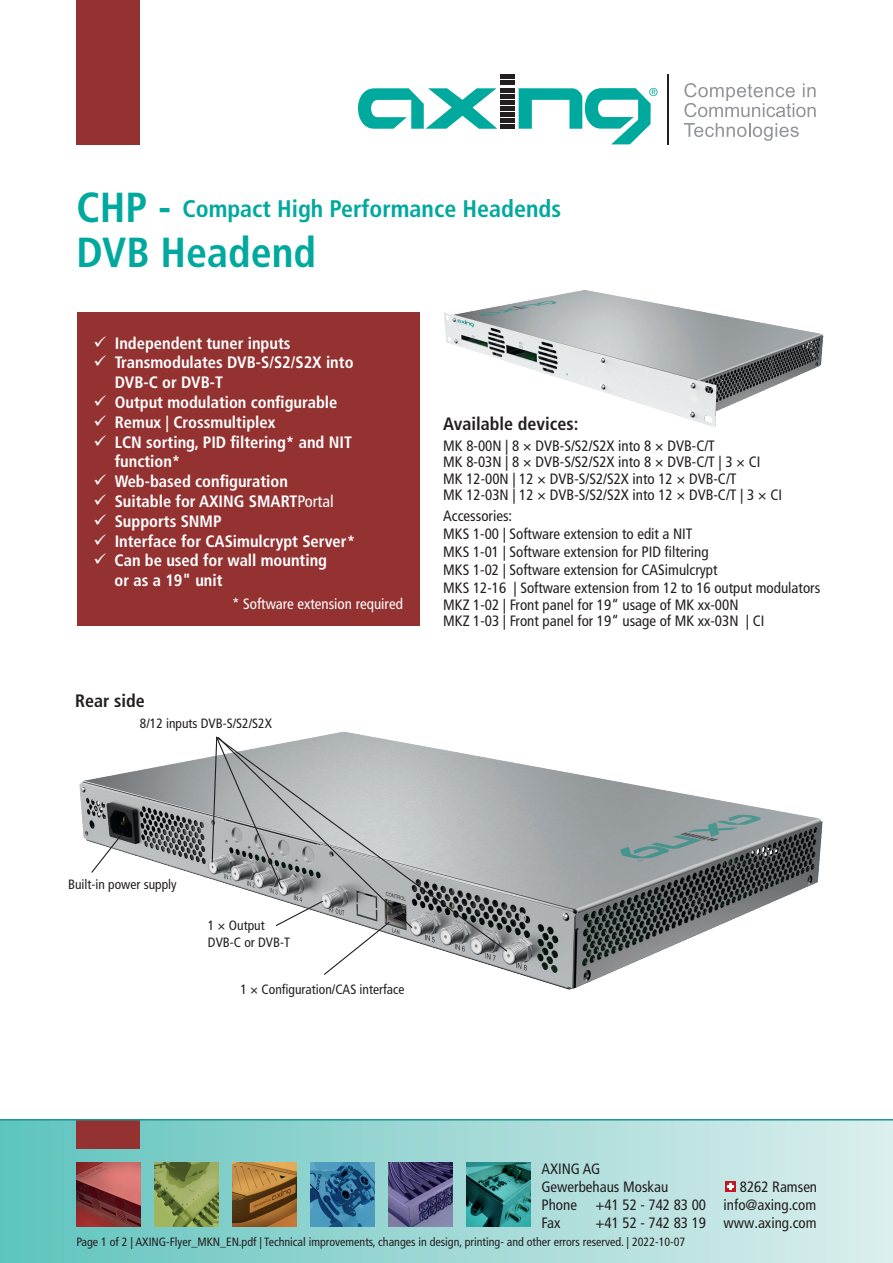
<style>
.page{position:relative;width:893px;height:1263px;background:#fff}
.page>*{position:absolute;margin:0;border:0;box-sizing:border-box;transform-origin:0 0}
.t1{font:700 condensed 42px "Frutiger LT Pro";color:#00a99d}
.t2{font:700 condensed 24px "Frutiger LT Pro";color:#00a99d}
.t3{font:700 condensed 18px "Frutiger LT Pro";color:#231f20}
.t4{font:700 condensed 16.5px/19.8px "Frutiger LT Pro";color:#fff}
.t5{font:condensed 15px/18px "Frutiger LT Pro";color:#231f20}
.t6{font:condensed 15px "Frutiger LT Pro";color:#fff}
.t7{font:condensed 13.5px/16.2px "Frutiger LT Pro";color:#231f20}
.t8{font:condensed 12px "Frutiger LT Pro";color:#231f20}
.s1{font-size:42px}
.s2{font-weight:400}
</style>
<div class="page">
<img style="left:79px;top:731px;width:744px;height:259px">
<div style="left:77px;top:313px;width:342px;height:313px;background:#943232"></div>
<img style="left:444px;top:290px;width:379px;height:137px">
<svg style="left:90px;top:831px;width:34px;height:43px"></svg>
<svg style="left:211px;top:736px;width:203px;height:240px"></svg>
<svg style="left:215px;top:735px;width:294px;height:218px"></svg>
<svg style="left:0;top:1120px;width:893px;height:143px"></svg>
<svg style="left:358px;top:88px;width:139px;height:41px"></svg>
<div style="left:500px;top:124px;width:15px;height:5px;background:#231f20"></div>
<hr style="left:500px;top:118px;width:15px;height:4px;background:#231f20">
<hr style="left:500px;top:112px;width:15px;height:4px;background:#231f20">
<hr style="left:500px;top:106px;width:15px;height:4px;background:#231f20">
<hr style="left:500px;top:100px;width:15px;height:4px;background:#231f20">
<hr style="left:500px;top:94px;width:15px;height:4px;background:#231f20">
<hr style="left:500px;top:88px;width:15px;height:4px;background:#231f20">
<hr style="left:500px;top:80px;width:14px;height:4px;background:#231f20">
<hr style="left:500px;top:74px;width:14px;height:4px;background:#231f20">
<svg style="left:519px;top:88px;width:138px;height:56px"></svg>
<hr style="left:667px;top:74px;width:1px;height:70px;background:#231f20">
<svg style="left:684px;top:83px;width:132px;height:34px"></svg>
<svg style="left:684px;top:123px;width:115px;height:18px"></svg>
<div style="left:725px;top:1181px;width:10px;height:11px;background:#c41624"></div>
<svg style="left:727px;top:1183px;width:6px;height:7px"></svg>
<div style="left:77px;top:0;width:63px;height:145px;background:#943232"></div>
<div style="left:77px;top:1119px;width:63px;height:29px;background:#943232"></div>
<img style="left:466px;top:1162px;width:64px;height:64px">
<img style="left:232px;top:1162px;width:64px;height:64px">
<img style="left:154px;top:1162px;width:64px;height:64px">
<img style="left:310px;top:1162px;width:64px;height:64px">
<img style="left:388px;top:1162px;width:64px;height:64px">
<img style="left:77px;top:1162px;width:63px;height:64px">
<hr style="left:0;top:1119px;width:893px;height:1px;background:#1d9591">
<h2 class="t2" style="left:77px;top:195px;width:486px"><span class="s1">CHP -</span> Compact High Performance Headends</h2>
<h1 class="t1" style="left:77px;top:227px;width:241px">DVB Headend</h1>
<p class="t4" style="left:115px;top:333px;width:242px">Independent tuner inputs<br>Transmodulates DVB-S/S2/S2X into<br>DVB-C or DVB-T<br>Output modulation configurable<br>Remux | Crossmultiplex<br>LCN sorting, PID filtering* and NIT function*<br>Web-based configuration<br>Suitable for AXING SMART<span class="s2">Portal<br></span>Supports SNMP<br>Interface for CASimulcrypt Server*<br>Can be used for wall mounting<br>or as a 19" unit</p>
<p class="t6" style="left:232px;top:595px;width:172px">* Software extension required</p>
<p class="t3" style="left:75px;top:690px;width:71px">Rear side</p>
<p class="t7" style="left:140px;top:715px;width:134px">8/12 inputs DVB-S/S2/S2X</p>
<p class="t3" style="left:443px;top:413px;width:137px">Available devices:</p>
<p class="t5" style="left:443px;top:437px;width:340px;line-height:16.5px">MK 8-00N | 8 × DVB-S/S2/S2X into 8 × DVB-C/T<br>MK 8-03N | 8 × DVB-S/S2/S2X into 8 × DVB-C/T | 3 × CI MK 12-00N | 12 × DVB-S/S2/S2X into 12 × DVB-C/T<br>MK 12-03N | 12 × DVB-S/S2/S2X into 12 × DVB-C/T | 3 × CI</p>
<p class="t5" style="left:443px;top:507px;width:378px">Accessories:<br>MKS 1-00 | Software extension to edit a NIT<br>MKS 1-01 | Software extension for PID filtering<br>MKS 1-02 | Software extension for CASimulcrypt<br>MKS 12-16 | Software extension from 12 to 16 output modulators</p>
<p class="t5" style="left:443px;top:596px;width:323px;line-height:16.5px">MKZ 1-02 | Front panel for 19“ usage of MK xx-00N<br>MKZ 1-03 | Front panel for 19“ usage of MK xx-03N | CI</p>
<p class="t7" style="left:68px;top:876px;width:110px">Built-in power supply</p>
<p class="t7" style="left:208px;top:918px;width:84px">1 × Output<br>DVB-C or DVB-T</p>
<p class="t7" style="left:241px;top:981px;width:165px">1 × Configuration/CAS interface</p>
<p class="t5" style="left:541px;top:1160px;width:166px">AXING AG<br>Gewerbehaus Moskau<br>Phone +41 52 - 742 83 00<br>Fax</p>
<p class="t5" style="left:595px;top:1214px;width:112px">+41 52 - 742 83 19</p>
<p class="t5" style="left:724px;top:1178px;width:95px;text-align:justify;text-indent:16px">8262 Ramsen info@axing.com www.axing.com</p>
<p class="t8" style="left:77px;top:1235px;width:610px">Page 1 of 2 | AXING-Flyer_MKN_EN.pdf | Technical improvements, changes in design, printing- and other errors reserved. | 2022-10-07</p>
</div>
